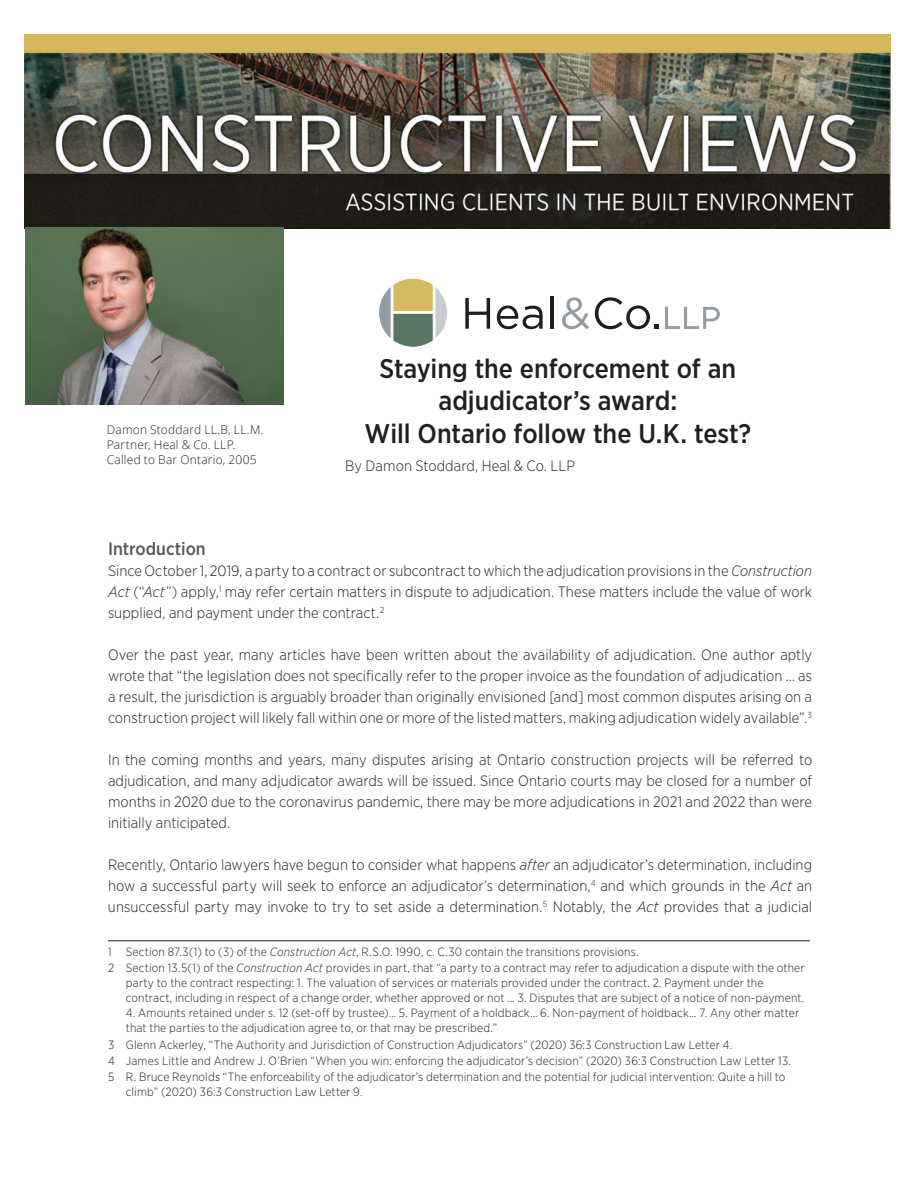
<style>
.page{position:relative;width:918px;height:1188px;background:#fff}
.page>*{position:absolute;margin:0;border:0;box-sizing:border-box;transform-origin:0 0}
.t1{font:500 27px/32.4px "Gotham Narrow";letter-spacing:-.005em;color:#231f20;text-align:center}
.t2{font:500 18px "Gotham Narrow";color:#57585a}
.t3{font:300 15px/21px "Gotham Narrow";letter-spacing:.005em;color:#231f20;text-align:justify}
.t4{font:300 12px/16.4px "Gotham Narrow";letter-spacing:.01em;color:#231f20}
.t5{font:300 12px/15px "Open Sans";letter-spacing:.015em;color:#231f20}
.s1{font-style:italic}
</style>
<div class="page">
<hr style="left:108px;top:941px;width:702px;height:1px;background:#231f20">
<img style="left:25px;top:34px;width:866px;height:194px">
<img style="left:26px;top:228px;width:258px;height:177px">
<svg style="left:379px;top:278px;width:68px;height:70px"></svg>
<svg style="left:465px;top:298px;width:25px;height:31px"></svg>
<svg style="left:497px;top:305px;width:46px;height:24px"></svg>
<hr style="left:550px;top:297px;width:3px;height:32px;background:#201d1e">
<svg style="left:562px;top:297px;width:27px;height:32px"></svg>
<svg style="left:595px;top:297px;width:64px;height:32px"></svg>
<svg style="left:665px;top:307px;width:55px;height:22px"></svg>
<p class="t5" style="left:107px;top:422px;width:158px">Damon Stoddard LL.B, LL.M.<br>Partner, Heal &amp; Co. LLP.<br>Called to Bar Ontario, 2005</p>
<h1 class="t1" style="left:365px;top:352px;width:388px">Staying the enforcement of an adjudicator’s award:<br>Will Ontario follow the U.K. test?</h1>
<p class="t3" style="left:345px;top:454px;width:231px">By Damon Stoddard, Heal &amp; Co. LLP</p>
<p class="t2" style="left:108px;top:537px;width:99px">Introduction</p>
<p class="t3" style="left:108px;top:559px;width:706px">Since October 1, 2019, a party to a contract or subcontract to which the adjudication provisions in the <span class="s1">Construction Act</span> (“<span class="s1">Act</span>”) apply,<sup>1</sup> may refer certain matters in dispute to adjudication. These matters include the value of work supplied, and payment under the contract.<sup>2</sup></p>
<p class="t3" style="left:108px;top:643px;width:706px">Over the past year, many articles have been written about the availability of adjudication. One author aptly wrote that “the legislation does not specifically refer to the proper invoice as the foundation of adjudication … as a result, the jurisdiction is arguably broader than originally envisioned [and] most common disputes arising on a construction project will likely fall within one or more of the listed matters, making adjudication widely available”.<sup>3</sup></p>
<p class="t3" style="left:108px;top:748px;width:706px">In the coming months and years, many disputes arising at Ontario construction projects will be referred to adjudication, and many adjudicator awards will be issued. Since Ontario courts may be closed for a number of months in 2020 due to the coronavirus pandemic, there may be more adjudications in 2021 and 2022 than were initially anticipated.</p>
<p class="t3" style="left:108px;top:853px;width:706px">Recently, Ontario lawyers have begun to consider what happens <span class="s1">after</span> an adjudicator’s determination, including how a successful party will seek to enforce an adjudicator’s determination,<sup>4</sup> and which grounds in the <span class="s1">Act</span> an unsuccessful party may invoke to try to set aside a determination.<sup>5</sup> Notably, the <span class="s1">Act</span> provides that a judicial</p>
<p class="t4" style="left:108px;top:943px;width:698px">1 Section 87.3(1) to (3) of the <span class="s1">Construction Act</span>, R.S.O. 1990, c. C.30 contain the transitions provisions.<br>2 Section 13.5(1) of the <span class="s1">Construction Act</span> provides in part, that “a party to a contract may refer to adjudication a dispute with the other</p>
<p class="t4" style="left:126px;top:975px;width:680px;line-height:15px">party to the contract respecting: 1. The valuation of services or materials provided under the contract. 2. Payment under the contract, including in respect of a change order, whether approved or not … 3. Disputes that are subject of a notice of non-payment.</p>
<p class="t4" style="left:126px;top:1005px;width:675px;line-height:15px">4. Amounts retained under s. 12 (set-off by trustee)… 5. Payment of a holdback… 6. Non-payment of holdback… 7. Any other matter that the parties to the adjudication agree to, or that may be prescribed.”</p>
<p class="t4" style="left:108px;top:1036px;width:685px">3 Glenn Ackerley, “The Authority and Jurisdiction of Construction Adjudicators” (2020) 36:3 Construction Law Letter 4.<br>4 James Little and Andrew J. O’Brien “When you win: enforcing the adjudicator’s decision” (2020) 36:3 Construction Law Letter 13.<br>5 R. Bruce Reynolds “The enforceability of the adjudicator’s determination and the potential for judicial intervention: Quite a hill to</p>
<p class="t4" style="left:126px;top:1084px;width:238px">climb” (2020) 36:3 Construction Law Letter 9.</p>
</div>
